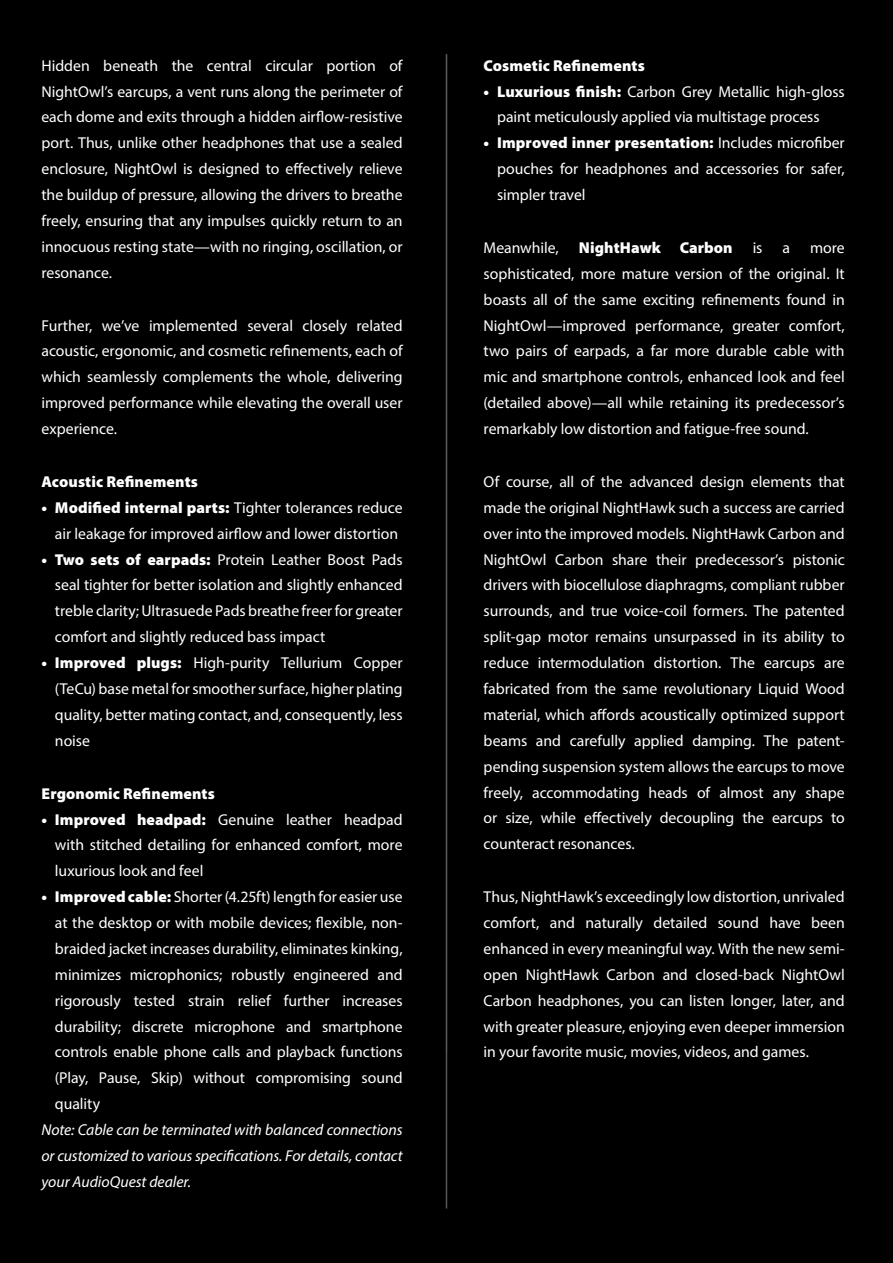
<style>
.page{position:relative;width:893px;height:1263px;background:#000001}
.page>*{position:absolute;margin:0;border:0;box-sizing:border-box;transform-origin:0 0}
.Educational_page{font:15.75px/25.8px "Myriad Pro";letter-spacing:-.005em;color:#fff;text-align:justify}
.Educational_page-2{font:italic 15.75px/26px "Myriad Pro";letter-spacing:-.005em;color:#fff;text-align:justify}
.Educational_page-3{font:900 15.75px "Myriad Pro";letter-spacing:.005em;color:#fff}
.s1{font-weight:900}
</style>
<div class="page">
<hr style="left:446px;top:54px;width:1px;height:1154px;background:#57585a">
<p class="Educational_page" style="left:41px;top:52px;width:363px">Hidden beneath the central circular portion of NightOwl’s earcups, a vent runs along the perimeter of each dome and exits through a hidden airflow-resistive port. Thus, unlike other headphones that use a sealed enclosure, NightOwl is designed to effectively relieve the buildup of pressure, allowing the drivers to breathe freely, ensuring that any impulses quickly return to an innocuous resting state—with no ringing, oscillation, or resonance.</p>
<p class="Educational_page" style="left:41px;top:312px;width:363px">Further, we’ve implemented several closely related acoustic, ergonomic, and cosmetic refinements, each of which seamlessly complements the whole, delivering improved performance while elevating the overall user experience.</p>
<p class="Educational_page-3" style="left:41px;top:471px;width:158px">Acoustic Refinements</p>
<p class="Educational_page" style="left:41px;top:494px;width:363px;text-align:center"><span class="s1">• Modified internal parts:</span> Tighter tolerances reduce air leakage for improved airflow and lower distortion</p>
<p class="Educational_page" style="left:55px;top:546px;width:349px;text-indent:-13px"><span class="s1">• Two sets of earpads:</span> Protein Leather Boost Pads seal tighter for better isolation and slightly enhanced treble clarity; Ultrasuede Pads breathe freer for greater comfort and slightly reduced bass impact</p>
<p class="Educational_page" style="left:55px;top:650px;width:349px;text-indent:-13px"><span class="s1">• Improved plugs:</span> High-purity Tellurium Copper (TeCu) base metal for smoother surface, higher plating quality, better mating contact, and, consequently, less noise</p>
<p class="Educational_page-3" style="left:41px;top:783px;width:175px">Ergonomic Refinements</p>
<p class="Educational_page" style="left:55px;top:806px;width:349px;text-indent:-13px"><span class="s1">• Improved headpad:</span> Genuine leather headpad with stitched detailing for enhanced comfort, more luxurious look and feel</p>
<p class="Educational_page" style="left:55px;top:884px;width:349px;text-indent:-13px"><span class="s1">• Improvedcable:</span> Shorter (4.25ft) length for easier use at the desktop or with mobile devices; flexible, non&shy;braided jacket increases durability, eliminates kinking, minimizes microphonics; robustly engineered and rigorously tested strain relief further increases durability; discrete microphone and smartphone controls enable phone calls and playback functions (Play, Pause, Skip) without compromising sound quality</p>
<p class="Educational_page-2" style="left:41px;top:1116px;width:363px">Note: Cable can be terminated with balanced connections or customized to various specifications. For details, contact your AudioQuest dealer.</p>
<p class="Educational_page-3" style="left:484px;top:55px;width:163px">Cosmetic Refinements</p>
<p class="Educational_page" style="left:497px;top:78px;width:349px;text-indent:-14px"><span class="s1">• Luxurious finish:</span> Carbon Grey Metallic high-gloss paint meticulously applied via multistage process</p>
<p class="Educational_page" style="left:497px;top:130px;width:349px;text-indent:-14px"><span class="s1">• Improved inner presentation:</span> Includes microfiber pouches for headphones and accessories for safer, simpler travel</p>
<p class="Educational_page" style="left:484px;top:234px;width:77px">Meanwhile,</p>
<p class="Educational_page-3" style="left:579px;top:237px;width:155px">NightHawk Carbon</p>
<p class="Educational_page" style="left:753px;top:234px;width:11px">is</p>
<p class="Educational_page" style="left:782px;top:234px;width:9px">a</p>
<p class="Educational_page" style="left:484px;top:234px;width:363px;text-indent:326px">more sophisticated, more mature version of the original. It boasts all of the same exciting refinements found in NightOwl—improved performance, greater comfort, two pairs of earpads, a far more durable cable with mic and smartphone controls, enhanced look and feel (detailed above)—all while retaining its predecessor’s remarkably low distortion and fatigue-free sound.</p>
<p class="Educational_page" style="left:484px;top:468px;width:363px">Of course, all of the advanced design elements that made the original NightHawk such a success are carried over into the improved models. NightHawk Carbon and NightOwl Carbon share their predecessor’s pistonic drivers with biocellulose diaphragms, compliant rubber surrounds, and true voice-coil formers. The patented split-gap motor remains unsurpassed in its ability to reduce intermodulation distortion. The earcups are fabricated from the same revolutionary Liquid Wood material, which affords acoustically optimized support beams and carefully applied damping. The patent&shy;pending suspension system allows the earcups to move freely, accommodating heads of almost any shape or size, while effectively decoupling the earcups to counteract resonances.</p>
<p class="Educational_page" style="left:484px;top:884px;width:363px">Thus, NightHawk’s exceedingly low distortion, unrivaled comfort, and naturally detailed sound have been enhanced in every meaningful way. With the new semi&shy;open NightHawk Carbon and closed-back NightOwl Carbon headphones, you can listen longer, later, and with greater pleasure, enjoying even deeper immersion in your favorite music, movies, videos, and games.</p>
</div>
